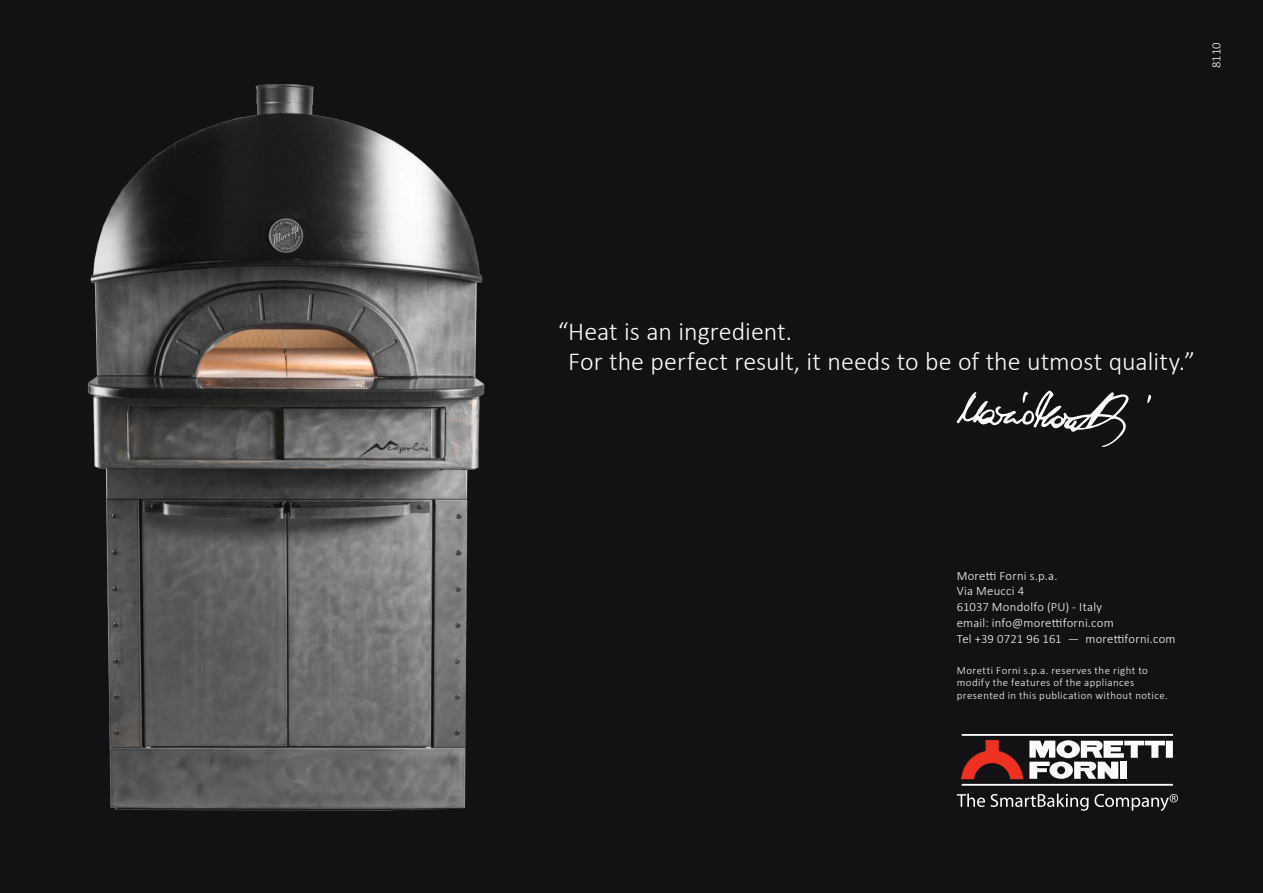
<style>
.page{position:relative;width:1263px;height:893px;background:#121214}
.page>*{position:absolute;margin:0;border:0;box-sizing:border-box;transform-origin:0 0}
.t1{font:300 25.95px/29.7px "Calibri";color:#fff}
.t2{font:300 12.75px/15.8px "Calibri";letter-spacing:.02em;color:#fff}
.t3{font:300 10.95px/12.3px "Calibri";letter-spacing:.04em;color:#fff}
</style>
<div class="page">
<svg style="left:956px;top:390px;width:173px;height:57px"></svg>
<svg style="left:1147px;top:395px;width:4px;height:8px"></svg>
<svg style="left:962px;top:740px;width:61px;height:39px"></svg>
<hr style="left:962px;top:784px;width:211px;height:2px;background:#fff">
<hr style="left:962px;top:734px;width:211px;height:2px;background:#fff">
<div style="left:1166px;top:741px;width:7px;height:17px;background:#fff"></div>
<svg style="left:1029px;top:740px;width:136px;height:39px"></svg>
<svg style="left:957px;top:793px;width:131px;height:18px"></svg>
<svg style="left:1094px;top:794px;width:84px;height:17px"></svg>
<img style="left:87px;top:84px;width:398px;height:727px">
<p class="t2" style="left:1208px;top:68px;width:27px;rotate:-90deg">8110</p>
<h1 class="t1" style="left:568px;top:315px;width:628px;text-indent:-11px">“Heat is an ingredient.<br>For the perfect result, it needs to be of the utmost quality.”</h1>
<p class="t2" style="left:957px;top:567px;width:220px">Moretti Forni s.p.a.<br>Via Meucci 4<br>61037 Mondolfo (PU) - Italy<br>email: info@morettiforni.com<br>Tel +39 0721 96 161 — morettiforni.com</p>
<p class="t3" style="left:957px;top:663px;width:212px">Moretti Forni s.p.a. reserves the right to modify the features of the appliances presented in this publication without notice.</p>
</div>
